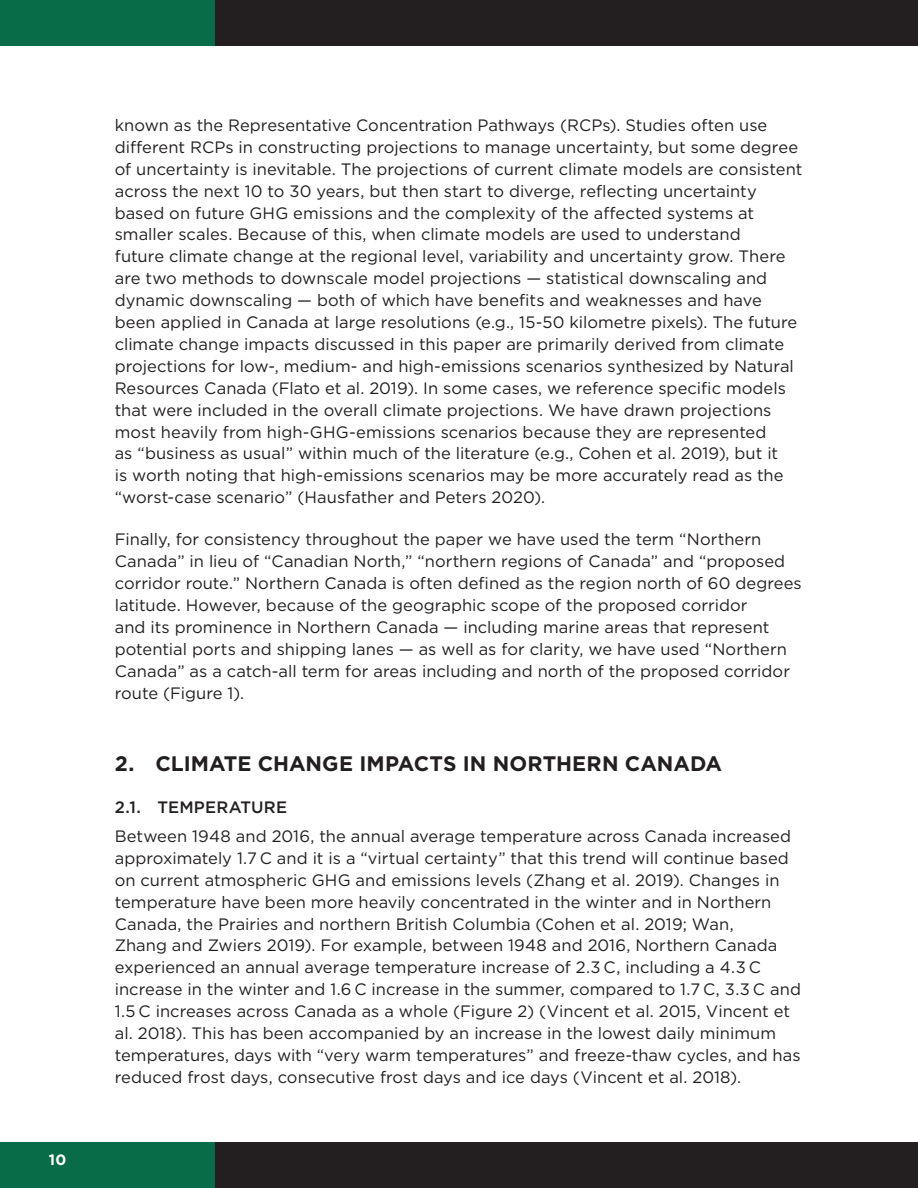
<style>
.page{position:relative;width:918px;height:1188px;background:#fff}
.page>*{position:absolute;margin:0;border:0;box-sizing:border-box;transform-origin:0 0}
.SC_-_Heading_1{font:700 21px "Gotham";color:#231f20}
.SC_-_Body{font:16.5px/21.9px "Gotham";color:#231f20}
.SC_-_Heading_2{font:500 16.5px "Gotham";letter-spacing:.015em;color:#231f20}
.t1{font:700 15px "Gotham";color:#fff}
</style>
<div class="page">
<div style="left:0;top:1143px;width:215px;height:45px;background:#086c49"></div>
<div style="left:0;top:0;width:215px;height:45px;background:#086c49"></div>
<div style="left:215px;top:1143px;width:703px;height:45px;background:#231f20"></div>
<div style="left:215px;top:0;width:703px;height:45px;background:#231f20"></div>
<p class="t1" style="left:49px;top:1150px;width:19px">10</p>
<p class="SC_-_Body" style="left:115px;top:114px;width:689px">known as the Representative Concentration Pathways (RCPs). Studies often use different RCPs in constructing projections to manage uncertainty, but some degree of uncertainty is inevitable. The projections of current climate models are consistent across the next 10 to 30 years, but then start to diverge, reflecting uncertainty based on future GHG emissions and the complexity of the affected systems at smaller scales. Because of this, when climate models are used to understand<br>future climate change at the regional level, variability and uncertainty grow. There are two methods to downscale model projections — statistical downscaling and dynamic downscaling — both of which have benefits and weaknesses and have been applied in Canada at large resolutions (e.g., 15-50 kilometre pixels). The future climate change impacts discussed in this paper are primarily derived from climate projections for low-, medium- and high-emissions scenarios synthesized by Natural Resources Canada (Flato et al. 2019). In some cases, we reference specific models that were included in the overall climate projections. We have drawn projections most heavily from high-GHG-emissions scenarios because they are represented<br>as “business as usual” within much of the literature (e.g., Cohen et al. 2019), but it<br>is worth noting that high-emissions scenarios may be more accurately read as the “worst-case scenario” (Hausfather and Peters 2020).</p>
<p class="SC_-_Body" style="left:115px;top:528px;width:689px">Finally, for consistency throughout the paper we have used the term “Northern Canada” in lieu of “Canadian North,” “northern regions of Canada” and “proposed corridor route.” Northern Canada is often defined as the region north of 60 degrees latitude. However, because of the geographic scope of the proposed corridor<br>and its prominence in Northern Canada — including marine areas that represent potential ports and shipping lanes — as well as for clarity, we have used “Northern Canada” as a catch-all term for areas including and north of the proposed corridor route (Figure 1).</p>
<p class="SC_-_Heading_1" style="left:115px;top:750px;width:609px">2. CLIMATE CHANGE IMPACTS IN NORTHERN CANADA</p>
<p class="SC_-_Heading_2" style="left:115px;top:797px;width:174px">2.1. TEMPERATURE</p>
<p class="SC_-_Body" style="left:115px;top:825px;width:688px">Between 1948 and 2016, the annual average temperature across Canada increased approximately 1.7 C and it is a “virtual certainty” that this trend will continue based on current atmospheric GHG and emissions levels (Zhang et al. 2019). Changes in temperature have been more heavily concentrated in the winter and in Northern Canada, the Prairies and northern British Columbia (Cohen et al. 2019; Wan,<br>Zhang and Zwiers 2019). For example, between 1948 and 2016, Northern Canada experienced an annual average temperature increase of 2.3 C, including a 4.3 C increase in the winter and 1.6 C increase in the summer, compared to 1.7 C, 3.3 C and 1.5 C increases across Canada as a whole (Figure 2) (Vincent et al. 2015, Vincent et al. 2018). This has been accompanied by an increase in the lowest daily minimum temperatures, days with “very warm temperatures” and freeze-thaw cycles, and has reduced frost days, consecutive frost days and ice days (Vincent et al. 2018).</p>
</div>
